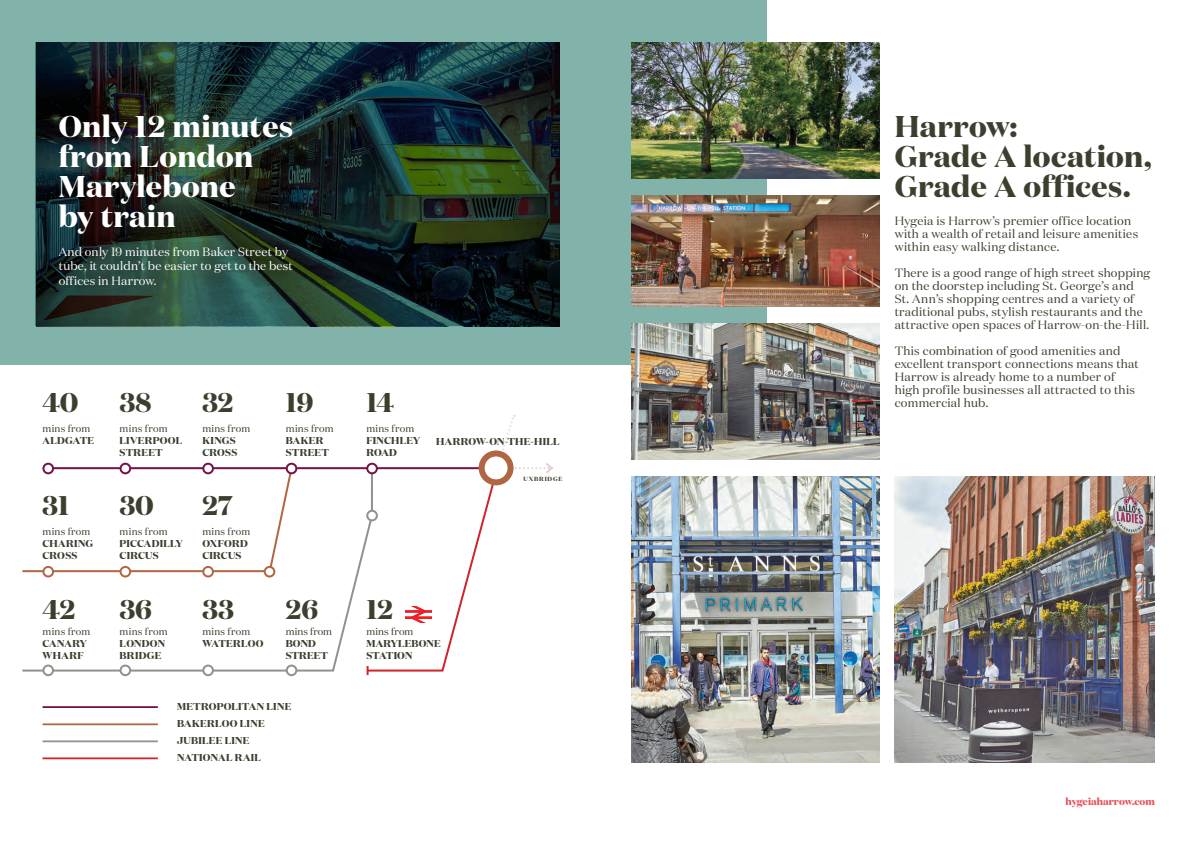
<style>
.page{position:relative;width:1191px;height:842px;background:#fff}
.page>*{position:absolute;margin:0;border:0;box-sizing:border-box;transform-origin:0 0}
.body_copy{font:700 30px/30px "Domaine Display";letter-spacing:.01em;color:#fff}
.body_copy-2{font:700 30px/30px "Domaine Display";letter-spacing:.01em;color:#3b402e}
.t1{font:700 27px "Domaine Display";color:#3b402e}
.body_copy-3{font:12px/13px "Domaine Display";letter-spacing:.025em;color:#3b402e}
.body_copy-4{font:12px/14.4px "Domaine Display";letter-spacing:.02em;color:#fff}
.body_copy-5{font:700 10px/12px "Domaine Display";letter-spacing:.025em;color:#3b402e}
.body_copy-6{font:10px "Domaine Display";letter-spacing:.025em;color:#3b402e}
.t2{font:700 10px "Domaine Display";color:#eb4f57}
.body_copy-7{font:10px "Domaine Display";letter-spacing:.005em;color:#3b402e}
.body_copy-8{font:700 10px "Domaine Display";letter-spacing:.005em;color:#3b402e}
.body_copy-9{font:700 6px "Domaine Display";letter-spacing:.135em;color:#3b402e}
</style>
<div class="page">
<svg style="left:0;top:0;width:766px;height:365px;background:#41615b"></svg>
<img style="left:631px;top:476px;width:248px;height:287px">
<img style="left:894px;top:476px;width:261px;height:287px">
<img style="left:631px;top:196px;width:248px;height:110px">
<img style="left:631px;top:43px;width:248px;height:136px">
<img style="left:631px;top:323px;width:248px;height:137px">
<hr style="left:50px;top:467px;width:449px;height:2px;background:#76114b">
<svg style="left:22px;top:469px;width:343px;height:203px"></svg>
<div style="left:43px;top:567px;width:10px;height:9px;background:#fff;border-radius:50%"></div>
<div style="left:42px;top:566px;width:12px;height:11px;border:2px solid #b16643;border-radius:50%"></div>
<div style="left:121px;top:567px;width:9px;height:9px;background:#fff;border-radius:50%"></div>
<div style="left:120px;top:566px;width:11px;height:11px;border:2px solid #b16643;border-radius:50%"></div>
<div style="left:203px;top:567px;width:10px;height:9px;background:#fff;border-radius:50%"></div>
<div style="left:202px;top:566px;width:12px;height:11px;border:2px solid #b16643;border-radius:50%"></div>
<div style="left:265px;top:567px;width:9px;height:9px;background:#fff;border-radius:50%"></div>
<div style="left:264px;top:566px;width:11px;height:11px;border:2px solid #b16643;border-radius:50%"></div>
<div style="left:43px;top:665px;width:10px;height:10px;background:#fff;border-radius:50%"></div>
<div style="left:42px;top:664px;width:12px;height:12px;border:2px solid #94908f;border-radius:50%"></div>
<div style="left:121px;top:665px;width:9px;height:10px;background:#fff;border-radius:50%"></div>
<div style="left:120px;top:664px;width:11px;height:12px;border:2px solid #94908f;border-radius:50%"></div>
<div style="left:203px;top:665px;width:10px;height:10px;background:#fff;border-radius:50%"></div>
<div style="left:202px;top:664px;width:12px;height:12px;border:2px solid #94908f;border-radius:50%"></div>
<div style="left:287px;top:665px;width:9px;height:10px;background:#fff;border-radius:50%"></div>
<div style="left:286px;top:664px;width:11px;height:12px;border:2px solid #94908f;border-radius:50%"></div>
<div style="left:43px;top:464px;width:10px;height:9px;background:#fff;border-radius:50%"></div>
<div style="left:42px;top:463px;width:12px;height:11px;border:2px solid #76114b;border-radius:50%"></div>
<div style="left:121px;top:464px;width:9px;height:9px;background:#fff;border-radius:50%"></div>
<div style="left:120px;top:463px;width:11px;height:11px;border:2px solid #76114b;border-radius:50%"></div>
<div style="left:203px;top:464px;width:10px;height:9px;background:#fff;border-radius:50%"></div>
<div style="left:202px;top:463px;width:12px;height:11px;border:2px solid #76114b;border-radius:50%"></div>
<div style="left:287px;top:464px;width:9px;height:9px;background:#fff;border-radius:50%"></div>
<div style="left:286px;top:463px;width:11px;height:11px;border:2px solid #76114b;border-radius:50%"></div>
<hr style="left:43px;top:706px;width:115px;height:2px;background:#76114b">
<hr style="left:43px;top:723px;width:115px;height:2px;background:#b16643">
<hr style="left:43px;top:740px;width:115px;height:2px;background:#94908f">
<hr style="left:43px;top:757px;width:115px;height:2px;background:#d1232a">
<svg style="left:365px;top:415px;width:189px;height:260px"></svg>
<svg style="left:481px;top:453px;width:29px;height:29px"></svg>
<div style="left:478px;top:450px;width:35px;height:35px;border:6px solid #b16643;border-radius:50%"></div>
<img style="left:405px;top:607px;width:26px;height:16px">
<p class="body_copy" style="left:59px;top:111px;width:236px">Only 12 minutes from London<br>Marylebone<br>by train</p>
<p class="body_copy-4" style="left:59px;top:245px;width:236px">And only 19 minutes from Baker Street by tube, it couldn’t be easier to get to the best offices in Harrow.</p>
<p class="t1" style="left:43px;top:385px;width:38px">40</p>
<p class="t1" style="left:120px;top:385px;width:33px">38</p>
<p class="t1" style="left:202px;top:385px;width:33px">32</p>
<p class="t1" style="left:286px;top:385px;width:29px">19</p>
<p class="t1" style="left:366px;top:385px;width:29px">14</p>
<p class="body_copy-2" style="left:894px;top:111px;width:258px">Harrow:<br>Grade A location,<br>Grade A offices.</p>
<p class="body_copy-3" style="left:894px;top:214px;width:245px">Hygeia is Harrow’s premier office location with a wealth of retail and leisure amenities within easy walking distance.</p>
<p class="body_copy-3" style="left:894px;top:266px;width:257px">There is a good range of high street shopping on the doorstep including St. George’s and St. Ann’s shopping centres and a variety of traditional pubs, stylish restaurants and the attractive open spaces of Harrow-on-the-Hill.</p>
<p class="body_copy-3" style="left:894px;top:344px;width:246px">This combination of good amenities and excellent transport connections means that Harrow is already home to a number of high profile businesses all attracted to this commercial hub.</p>
<p class="body_copy-6" style="left:43px;top:423px;width:49px">mins from</p>
<p class="body_copy-5" style="left:43px;top:435px;width:53px">ALDGATE</p>
<p class="body_copy-6" style="left:120px;top:423px;width:49px">mins from</p>
<p class="body_copy-5" style="left:120px;top:435px;width:64px">LIVERPOOL<br>STREET</p>
<p class="body_copy-6" style="left:202px;top:423px;width:49px">mins from</p>
<p class="body_copy-5" style="left:202px;top:435px;width:36px">KINGS<br>CROSS</p>
<p class="body_copy-6" style="left:286px;top:423px;width:49px">mins from</p>
<p class="body_copy-5" style="left:286px;top:435px;width:39px">BAKER</p>
<p class="body_copy-5" style="left:286px;top:447px;width:45px">STREET</p>
<p class="body_copy-6" style="left:366px;top:423px;width:49px">mins from</p>
<p class="body_copy-5" style="left:366px;top:435px;width:55px">FINCHLEY</p>
<p class="body_copy-5" style="left:366px;top:447px;width:32px">ROAD</p>
<p class="body_copy-5" style="left:436px;top:435px;width:125px">HARROW-ON-THE-HILL</p>
<p class="body_copy-9" style="left:523px;top:475px;width:40px">UXBRIDGE</p>
<p class="t1" style="left:43px;top:488px;width:28px">31</p>
<p class="t1" style="left:120px;top:488px;width:36px">30</p>
<p class="t1" style="left:202px;top:488px;width:32px">27</p>
<p class="body_copy-6" style="left:43px;top:525px;width:49px">mins from</p>
<p class="body_copy-5" style="left:43px;top:537px;width:52px">CHARING<br>CROSS</p>
<p class="body_copy-6" style="left:120px;top:525px;width:49px">mins from</p>
<p class="body_copy-5" style="left:120px;top:537px;width:65px">PICCADILLY<br>CIRCUS</p>
<p class="body_copy-6" style="left:202px;top:525px;width:49px">mins from</p>
<p class="body_copy-5" style="left:202px;top:537px;width:47px">OXFORD</p>
<p class="body_copy-5" style="left:202px;top:549px;width:41px">CIRCUS</p>
<p class="t1" style="left:43px;top:592px;width:34px">42</p>
<p class="t1" style="left:120px;top:592px;width:34px">36</p>
<p class="t1" style="left:202px;top:592px;width:33px">33</p>
<p class="t1" style="left:286px;top:592px;width:34px">26</p>
<p class="t1" style="left:366px;top:592px;width:28px">12</p>
<p class="body_copy-6" style="left:43px;top:625px;width:49px">mins from</p>
<p class="body_copy-5" style="left:43px;top:637px;width:46px">CANARY<br>WHARF</p>
<p class="body_copy-6" style="left:120px;top:625px;width:49px">mins from</p>
<p class="body_copy-5" style="left:120px;top:637px;width:47px">LONDON</p>
<p class="body_copy-5" style="left:120px;top:649px;width:43px">BRIDGE</p>
<p class="body_copy-6" style="left:202px;top:625px;width:49px">mins from</p>
<p class="body_copy-5" style="left:202px;top:637px;width:63px">WATERLOO</p>
<p class="body_copy-7" style="left:286px;top:625px;width:48px">mins from</p>
<p class="body_copy-5" style="left:286px;top:637px;width:32px">BOND</p>
<p class="body_copy-5" style="left:286px;top:649px;width:44px">STREET</p>
<p class="body_copy-6" style="left:366px;top:625px;width:49px">mins from</p>
<p class="body_copy-5" style="left:366px;top:637px;width:76px">MARYLEBONE</p>
<p class="body_copy-8" style="left:366px;top:649px;width:47px">STATION</p>
<p class="body_copy-5" style="left:177px;top:700px;width:116px">METROPOLITAN LINE</p>
<p class="body_copy-5" style="left:177px;top:718px;width:89px">BAKERLOO LINE</p>
<p class="body_copy-5" style="left:177px;top:735px;width:74px">JUBILEE LINE</p>
<p class="body_copy-5" style="left:177px;top:752px;width:85px">NATIONAL RAIL</p>
<p class="t2" style="left:1065px;top:795px;width:91px">hygeiaharrow.com</p>
</div>
